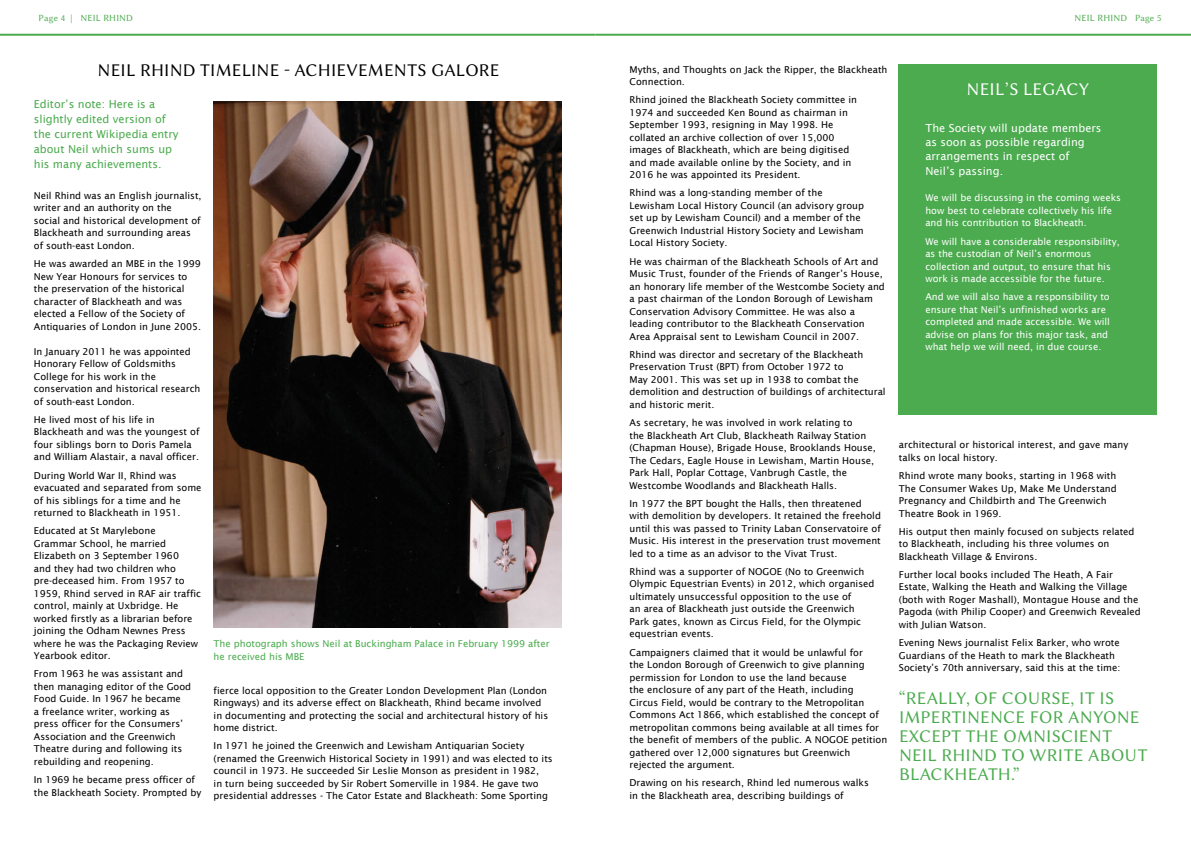
<style>
.page{position:relative;width:1191px;height:842px;background:#fff}
.page>*{position:absolute;margin:0;border:0;box-sizing:border-box;transform-origin:0 0}
.t1{font:18px/19px "Lin Biolinum O";letter-spacing:.01em;color:#4bab4e}
.t2{font:18px "Lin Biolinum O";letter-spacing:.01em;color:#000}
.t3{font:18px "Lin Biolinum O";letter-spacing:.01em;color:#fff}
.t4{font:11px/15px "Lucida Sans";color:#4bab4e}
.t5{font:11px/14px "Lucida Sans";color:#fff}
.t6{font:9.5px/12.5px "Lucida Sans";color:#000}
.t7{font:9.5px/12.5px "Lucida Sans";color:#fff}
.t8{font:9.5px/13px "Lucida Sans";color:#4bab4e}
.t9{font:9.5px "Lin Biolinum O";letter-spacing:.02em;color:#4bab4e}
</style>
<div class="page">
<hr style="left:0;top:34px;width:595px;height:2px;background:#4bab4e">
<hr style="left:595px;top:34px;width:596px;height:2px;background:#4bab4e">
<div style="left:899px;top:64px;width:258px;height:350px;background:#4bab4e"></div>
<img style="left:214px;top:101px;width:347px;height:527px">
<p class="t9" style="left:39px;top:12px;width:96px">Page 4 | NEIL RHIND</p>
<h1 class="t2" style="left:98px;top:60px;width:403px">NEIL RHIND TIMELINE - ACHIEVEMENTS GALORE</h1>
<p class="t4" style="left:34px;top:97px;width:146px">Editor’s note: Here is a slightly edited version of the current Wikipedia entry about Neil which sums up his many achievements.</p>
<p class="t6" style="left:34px;top:189px;width:169px">Neil Rhind was an English journalist, writer and an authority on the<br>social and historical development of<br>Blackheath and surrounding areas of south-east London.</p>
<p class="t6" style="left:34px;top:257px;width:169px">He was awarded an MBE in the 1999<br>New Year Honours for services to the preservation of the historical character of Blackheath and was elected a Fellow of the Society of Antiquaries of London in June 2005.</p>
<p class="t6" style="left:34px;top:345px;width:168px">In January 2011 he was appointed<br>Honorary Fellow of Goldsmiths<br>College for his work in the conservation and historical research of south-east London.</p>
<p class="t6" style="left:34px;top:413px;width:167px">He lived most of his life in Blackheath and was the youngest of four siblings born to Doris Pamela and William Alastair, a naval officer.</p>
<p class="t6" style="left:34px;top:469px;width:169px">During World War II, Rhind was evacuated and separated from some of his siblings for a time and he returned to Blackheath in 1951.</p>
<p class="t6" style="left:34px;top:525px;width:169px">Educated at St Marylebone<br>Grammar School, he married<br>Elizabeth on 3 September 1960<br>and they had two children who pre-deceased him. From 1957 to<br>1959, Rhind served in RAF air traffic control, mainly at Uxbridge. He worked firstly as a librarian before joining the Odham Newnes Press where he was the Packaging Review<br>Yearbook editor.</p>
<p class="t6" style="left:34px;top:668px;width:159px">From 1963 he was assistant and then managing editor of the Good<br>Food Guide. In 1967 he became<br>a freelance writer, working as press officer for the Consumers’<br>Association and the Greenwich<br>Theatre during and following its rebuilding and reopening.</p>
<p class="t6" style="left:34px;top:773px;width:169px">In 1969 he became press officer of the Blackheath Society. Prompted by</p>
<p class="t8" style="left:214px;top:637px;width:337px">The photograph shows Neil at Buckingham Palace in February 1999 after he received his MBE</p>
<p class="t6" style="left:214px;top:684px;width:336px">fierce local opposition to the Greater London Development Plan (London Ringways) and its adverse effect on Blackheath, Rhind became involved in documenting and protecting the social and architectural history of his home district.</p>
<p class="t6" style="left:214px;top:739px;width:341px">In 1971 he joined the Greenwich and Lewisham Antiquarian Society (renamed the Greenwich Historical Society in 1991) and was elected to its council in 1973. He succeeded Sir Leslie Monson as president in 1982,<br>in turn being succeeded by Sir Robert Somerville in 1984. He gave two presidential addresses - The Cator Estate and Blackheath: Some Sporting</p>
<p class="t9" style="left:1074px;top:12px;width:88px">NEIL RHIND Page 5</p>
<p class="t6" style="left:629px;top:63px;width:259px">Myths, and Thoughts on Jack the Ripper, the Blackheath<br>Connection.</p>
<p class="t6" style="left:629px;top:94px;width:229px">Rhind joined the Blackheath Society committee in 1974 and succeeded Ken Bound as chairman in September 1993, resigning in May 1998. He collated an archive collection of over 15,000 images of Blackheath, which are being digitised and made available online by the Society, and in 2016 he was appointed its President.</p>
<p class="t6" style="left:629px;top:187px;width:236px">Rhind was a long-standing member of the Lewisham Local History Council (an advisory group set up by Lewisham Council) and a member of the Greenwich Industrial History Society and Lewisham Local History Society.</p>
<p class="t6" style="left:629px;top:255px;width:257px">He was chairman of the Blackheath Schools of Art and Music Trust, founder of the Friends of Ranger’s House, an honorary life member of the Westcombe Society and a past chairman of the London Borough of Lewisham Conservation Advisory Committee. He was also a leading contributor to the Blackheath Conservation Area Appraisal sent to Lewisham Council in 2007.</p>
<p class="t6" style="left:629px;top:348px;width:258px">Rhind was director and secretary of the Blackheath Preservation Trust (BPT) from October 1972 to<br>May 2001. This was set up in 1938 to combat the demolition and destruction of buildings of architectural and historic merit.</p>
<p class="t6" style="left:629px;top:416px;width:248px">As secretary, he was involved in work relating to<br>the Blackheath Art Club, Blackheath Railway Station (Chapman House), Brigade House, Brooklands House, The Cedars, Eagle House in Lewisham, Martin House, Park Hall, Poplar Cottage, Vanbrugh Castle, the Westcombe Woodlands and Blackheath Halls.</p>
<p class="t6" style="left:629px;top:497px;width:253px">In 1977 the BPT bought the Halls, then threatened with demolition by developers. It retained the freehold until this was passed to Trinity Laban Conservatoire of Music. His interest in the preservation trust movement led to a time as an advisor to the Vivat Trust.</p>
<p class="t6" style="left:629px;top:565px;width:246px">Rhind was a supporter of NOGOE (No to Greenwich Olympic Equestrian Events) in 2012, which organised ultimately unsuccessful opposition to the use of<br>an area of Blackheath just outside the Greenwich Park gates, known as Circus Field, for the Olympic equestrian events.</p>
<p class="t6" style="left:629px;top:646px;width:259px">Campaigners claimed that it would be unlawful for<br>the London Borough of Greenwich to give planning permission for London to use the land because<br>the enclosure of any part of the Heath, including<br>Circus Field, would be contrary to the Metropolitan Commons Act 1866, which established the concept of metropolitan commons being available at all times for the benefit of members of the public. A NOGOE petition gathered over 12,000 signatures but Greenwich rejected the argument.</p>
<p class="t6" style="left:629px;top:777px;width:241px">Drawing on his research, Rhind led numerous walks in the Blackheath area, describing buildings of</p>
<h1 class="t3" style="left:966px;top:79px;width:124px">NEIL’S LEGACY</h1>
<p class="t5" style="left:925px;top:121px;width:178px">The Society will update members as soon as possible regarding arrangements in respect of</p>
<p class="t5" style="left:925px;top:164px;width:79px">Neil’s passing.</p>
<p class="t7" style="left:925px;top:192px;width:197px">We will be discussing in the coming weeks how best to celebrate collectively his life and his contribution to Blackheath.</p>
<p class="t7" style="left:925px;top:235px;width:196px">We will have a considerable responsibility, as the custodian of Neil’s enormous collection and output, to ensure that his work is made accessible for the future.</p>
<p class="t7" style="left:925px;top:291px;width:186px">And we will also have a responsibility to ensure that Neil’s unfinished works are completed and made accessible. We will advise on plans for this major task, and what help we will need, in due course.</p>
<p class="t6" style="left:899px;top:439px;width:231px">architectural or historical interest, and gave many talks on local history.</p>
<p class="t6" style="left:899px;top:469px;width:219px">Rhind wrote many books, starting in 1968 with The Consumer Wakes Up, Make Me Understand Pregnancy and Childbirth and The Greenwich Theatre Book in 1969.</p>
<p class="t6" style="left:899px;top:525px;width:237px">His output then mainly focused on subjects related to Blackheath, including his three volumes on<br>Blackheath Village &amp; Environs.</p>
<p class="t6" style="left:899px;top:568px;width:243px">Further local books included The Heath, A Fair Estate, Walking the Heath and Walking the Village (both with Roger Mashall), Montague House and the Pagoda (with Philip Cooper) and Greenwich Revealed with Julian Watson.</p>
<p class="t6" style="left:899px;top:636px;width:223px">Evening News journalist Felix Barker, who wrote<br>Guardians of the Heath to mark the Blackheath<br>Society’s 70th anniversary, said this at the time:</p>
<h1 class="t1" style="left:899px;top:689px;width:250px">“REALLY, OF COURSE, IT IS<br>IMPERTINENCE FOR ANYONE<br>EXCEPT THE OMNISCIENT<br>NEIL RHIND TO WRITE ABOUT<br>BLACKHEATH.”</h1>
</div>
